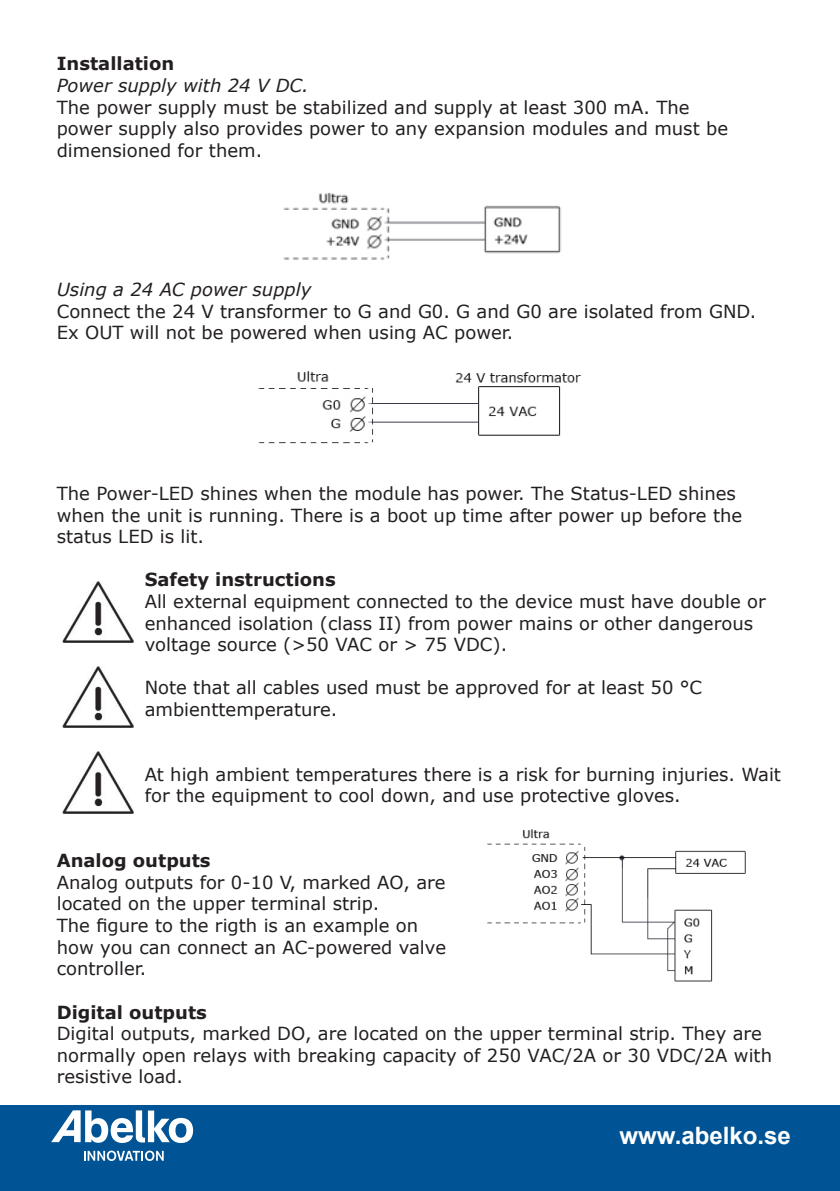
<style>
.page{position:relative;width:840px;height:1191px;background:#fff}
.page>*{position:absolute;margin:0;border:0;box-sizing:border-box;transform-origin:0 0}
.t1{font:700 24px "Arial";color:#fff}
.t2{font:18px/21.6px "Verdana";color:#231f20}
.t3{font:700 18px "Verdana";color:#231f20}
.t4{font:italic 18px "Verdana";color:#231f20}
</style>
<div class="page">
<div style="left:0;top:1105px;width:839px;height:86px;background:#005495"></div>
<svg style="left:51px;top:1110px;width:142px;height:33px"></svg>
<svg style="left:84px;top:1150px;width:80px;height:11px"></svg>
<img style="left:283px;top:192px;width:278px;height:68px">
<img style="left:258px;top:371px;width:324px;height:73px">
<img style="left:62px;top:581px;width:71px;height:62px">
<img style="left:62px;top:666px;width:71px;height:62px">
<img style="left:62px;top:751px;width:71px;height:62px">
<img style="left:487px;top:829px;width:259px;height:153px">
<p class="t3" style="left:57px;top:51px;width:119px">Installation</p>
<p class="t4" style="left:57px;top:73px;width:253px">Power supply with 24 V DC.</p>
<p class="t2" style="left:57px;top:96px;width:672px">The power supply must be stabilized and supply at least 300 mA. The power supply also provides power to any expansion modules and must be dimensioned for them.</p>
<p class="t4" style="left:57px;top:277px;width:256px">Using a 24 AC power supply</p>
<p class="t2" style="left:57px;top:300px;width:700px">Connect the 24 V transformer to G and G0. G and G0 are isolated from GND.<br>Ex OUT will not be powered when using AC power.</p>
<p class="t2" style="left:57px;top:482px;width:686px">The Power-LED shines when the module has power. The Status-LED shines when the unit is running. There is a boot up time after power up before the status LED is lit.</p>
<p class="t3" style="left:145px;top:567px;width:192px">Safety instructions</p>
<p class="t2" style="left:145px;top:590px;width:622px">All external equipment connected to the device must have double or enhanced isolation (class II) from power mains or other dangerous voltage source (&gt;50 VAC or &gt; 75 VDC).</p>
<p class="t2" style="left:145px;top:677px;width:558px">Note that all cables used must be approved for at least 50 °C ambienttemperature.</p>
<p class="t2" style="left:145px;top:763px;width:637px">At high ambient temperatures there is a risk for burning injuries. Wait for the equipment to cool down, and use protective gloves.</p>
<p class="t3" style="left:57px;top:848px;width:155px">Analog outputs</p>
<p class="t2" style="left:57px;top:871px;width:390px">Analog outputs for 0-10 V, marked AO, are located on the upper terminal strip.</p>
<p class="t2" style="left:57px;top:914px;width:390px">The figure to the rigth is an example on how you can connect an AC-powered valve controller.</p>
<p class="t3" style="left:57px;top:999px;width:152px">Digital outputs</p>
<p class="t2" style="left:57px;top:1022px;width:716px">Digital outputs, marked DO, are located on the upper terminal strip. They are normally open relays with breaking capacity of 250 VAC/2A or 30 VDC/2A with resistive load.</p>
<h1 class="t1" style="left:619px;top:1119px;width:173px">www.abelko.se</h1>
</div>
